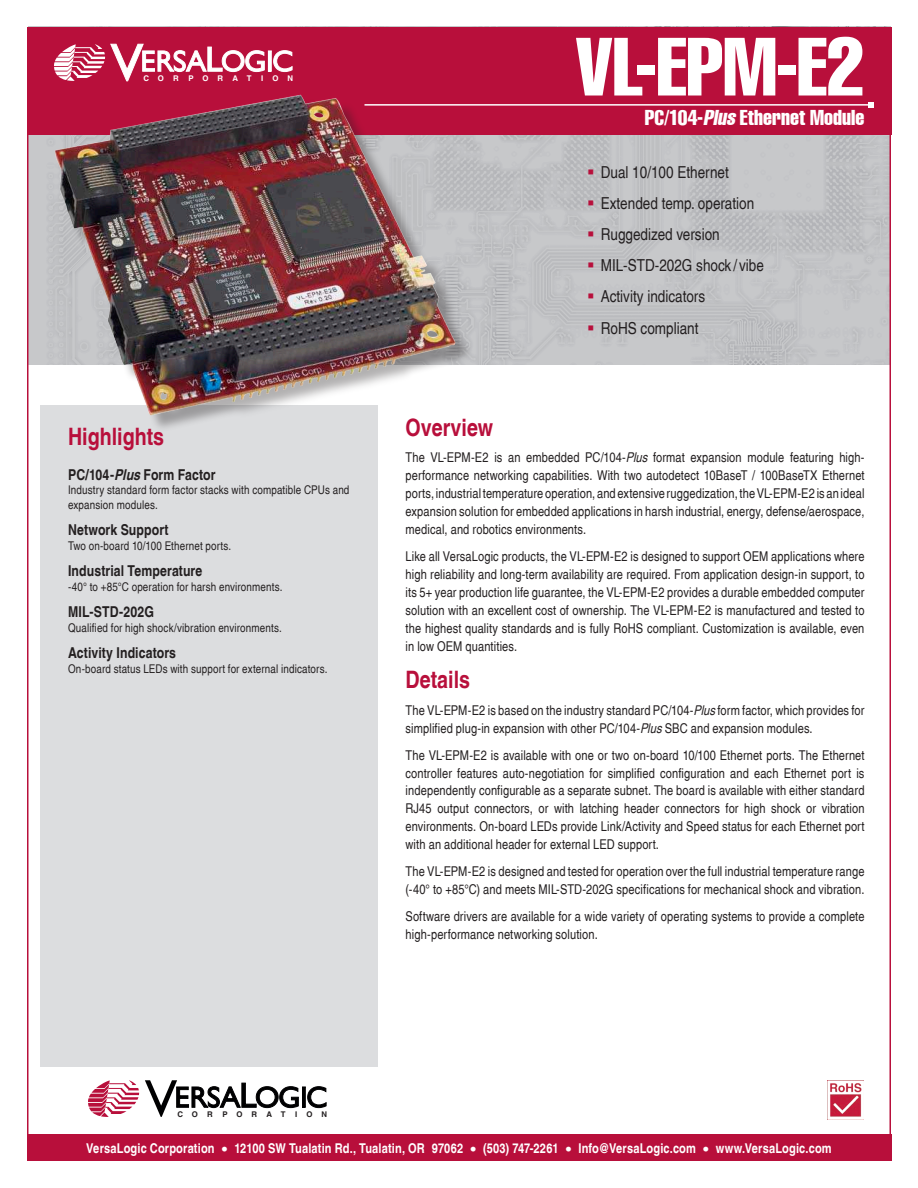
<style>
.page{position:relative;width:918px;height:1188px;background:#fff}
.page>*{position:absolute;margin:0;border:0;box-sizing:border-box;transform-origin:0 0}
.t1{font:extra-condensed 81px "Helvetica LT";color:#fff}
.t2{font:700 condensed 24px "Helvetica LT";color:#b80f3b}
.t3{font:extra-condensed 21px "Helvetica LT";color:#fff}
.t4{font:condensed 16.5px/31.2px "Helvetica LT";color:#231f20}
.t5{font:700 condensed 15px "Helvetica LT";letter-spacing:.005em;color:#231f20}
.t6{font:condensed 13.5px/18px "Helvetica LT";letter-spacing:.01em;color:#231f20;text-align:justify}
.t7{font:700 condensed 13.5px "Helvetica LT";letter-spacing:.01em;color:#fff}
.t8{font:condensed 12px/14.4px "Helvetica LT";letter-spacing:.015em;color:#231f20}
.t9{font:700 7.8px "Helvetica LT";color:#fff}
.t10{font:700 7.8px "Helvetica LT";color:#231f20}
.s1{font-style:italic}
</style>
<div class="page">
<div style="left:41px;top:405px;width:337px;height:661px;background:#dcdddf"></div>
<img style="left:30px;top:135px;width:858px;height:229px">
<div style="left:27px;top:27px;width:864px;height:108px;background:#b80f3b"></div>
<div style="left:27px;top:1134px;width:864px;height:27px;background:#b80f3b"></div>
<hr style="left:365px;top:104px;width:506px;height:2px;background:#fff">
<svg style="left:868px;top:102px;width:6px;height:6px"></svg>
<div style="left:57px;top:98px;width:416px;height:335px;background:#231f20;opacity:.35"></div>
<img style="left:54px;top:94px;width:401px;height:321px">
<div style="left:268px;top:51px;width:4px;height:21px;border:1px solid #fff"></div>
<svg style="left:273px;top:50px;width:20px;height:22px"></svg>
<svg style="left:54px;top:44px;width:211px;height:38px"></svg>
<svg style="left:145px;top:1080px;width:154px;height:37px"></svg>
<div style="left:302px;top:1087px;width:4px;height:21px;border:1px solid #000001"></div>
<svg style="left:307px;top:1086px;width:20px;height:22px"></svg>
<svg style="left:88px;top:1080px;width:51px;height:37px"></svg>
<img style="left:827px;top:1081px;width:37px;height:39px">
<svg style="left:589px;top:169px;width:4px;height:5px"></svg>
<svg style="left:589px;top:200px;width:4px;height:5px"></svg>
<svg style="left:589px;top:232px;width:4px;height:5px"></svg>
<svg style="left:589px;top:263px;width:4px;height:5px"></svg>
<svg style="left:589px;top:294px;width:4px;height:5px"></svg>
<svg style="left:589px;top:325px;width:4px;height:5px"></svg>
<p class="t9" style="left:144px;top:74px;width:151px">C O R P O R A T I O N</p>
<h2 class="t2" style="left:68px;top:427px;width:98px">Highlights</h2>
<p class="t5" style="left:68px;top:469px;width:149px">PC/104-<span class="s1">Plus</span> Form Factor</p>
<p class="t8" style="left:68px;top:484px;width:283px">Industry standard form factor stacks with compatible CPUs and expansion modules.</p>
<p class="t5" style="left:68px;top:524px;width:102px">Network Support</p>
<p class="t8" style="left:68px;top:539px;width:165px">Two on-board 10/100 Ethernet ports.</p>
<p class="t5" style="left:68px;top:565px;width:136px">Industrial Temperature</p>
<p class="t8" style="left:68px;top:580px;width:216px">-40° to +85°C operation for harsh environments.</p>
<p class="t5" style="left:68px;top:606px;width:87px">MIL-STD-202G</p>
<p class="t8" style="left:68px;top:620px;width:215px">Qualified for high shock/vibration environments.</p>
<p class="t5" style="left:68px;top:647px;width:110px">Activity Indicators</p>
<p class="t8" style="left:68px;top:662px;width:261px">On-board status LEDs with support for external indicators.</p>
<h1 class="t1" style="left:575px;top:20px;width:291px">VL-EPM-E2</h1>
<h3 class="t3" style="left:645px;top:105px;width:221px">PC/104-<span class="s1">Plus</span> Ethernet Module</h3>
<p class="t4" style="left:601px;top:158px;width:165px">Dual 10/100 Ethernet<br>Extended temp. operation<br>Ruggedized version<br>MIL-STD-202G shock / vibe<br>Activity indicators<br>RoHS compliant</p>
<h2 class="t2" style="left:406px;top:418px;width:89px">Overview</h2>
<p class="t6" style="left:406px;top:450px;width:461px">The VL-EPM-E2 is an embedded PC/104-<span class="s1">Plus</span> format expansion module featuring high&shy;performance networking capabilities. With two autodetect 10BaseT / 100BaseTX Ethernet ports, industrial temperature operation, and extensive ruggedization, the VL-EPM-E2 is an ideal expansion solution for embedded applications in harsh industrial, energy, defense/aerospace, medical, and robotics environments.</p>
<p class="t6" style="left:406px;top:547px;width:461px">Like all VersaLogic products, the VL-EPM-E2 is designed to support OEM applications where high reliability and long-term availability are required. From application design-in support, to its 5+ year production life guarantee, the VL-EPM-E2 provides a durable embedded computer solution with an excellent cost of ownership. The VL-EPM-E2 is manufactured and tested to the highest quality standards and is fully RoHS compliant. Customization is available, even in low OEM quantities.</p>
<h2 class="t2" style="left:406px;top:671px;width:66px">Details</h2>
<p class="t6" style="left:406px;top:702px;width:461px">The VL-EPM-E2 is based on the industry standard PC/104-<span class="s1">Plus</span> form factor, which provides for simplified plug-in expansion with other PC/104-<span class="s1">Plus</span> SBC and expansion modules.</p>
<p class="t6" style="left:406px;top:747px;width:461px">The VL-EPM-E2 is available with one or two on-board 10/100 Ethernet ports. The Ethernet controller features auto-negotiation for simplified configuration and each Ethernet port is independently configurable as a separate subnet. The board is available with either standard RJ45 output connectors, or with latching header connectors for high shock or vibration environments. On-board LEDs provide Link/Activity and Speed status for each Ethernet port with an additional header for external LED support.</p>
<p class="t6" style="left:406px;top:862px;width:460px">The VL-EPM-E2 is designed and tested for operation over the full industrial temperature range (-40° to +85°C) and meets MIL-STD-202G specifications for mechanical shock and vibration.</p>
<p class="t6" style="left:406px;top:907px;width:461px">Software drivers are available for a wide variety of operating systems to provide a complete high-performance networking solution.</p>
<p class="t10" style="left:178px;top:1110px;width:151px">C O R P O R A T I O N</p>
<p class="t7" style="left:86px;top:1143px;width:747px">VersaLogic Corporation • 12100 SW Tualatin Rd., Tualatin, OR 97062 • (503) 747-2261 • Info@VersaLogic.com • www.VersaLogic.com</p>
</div>
